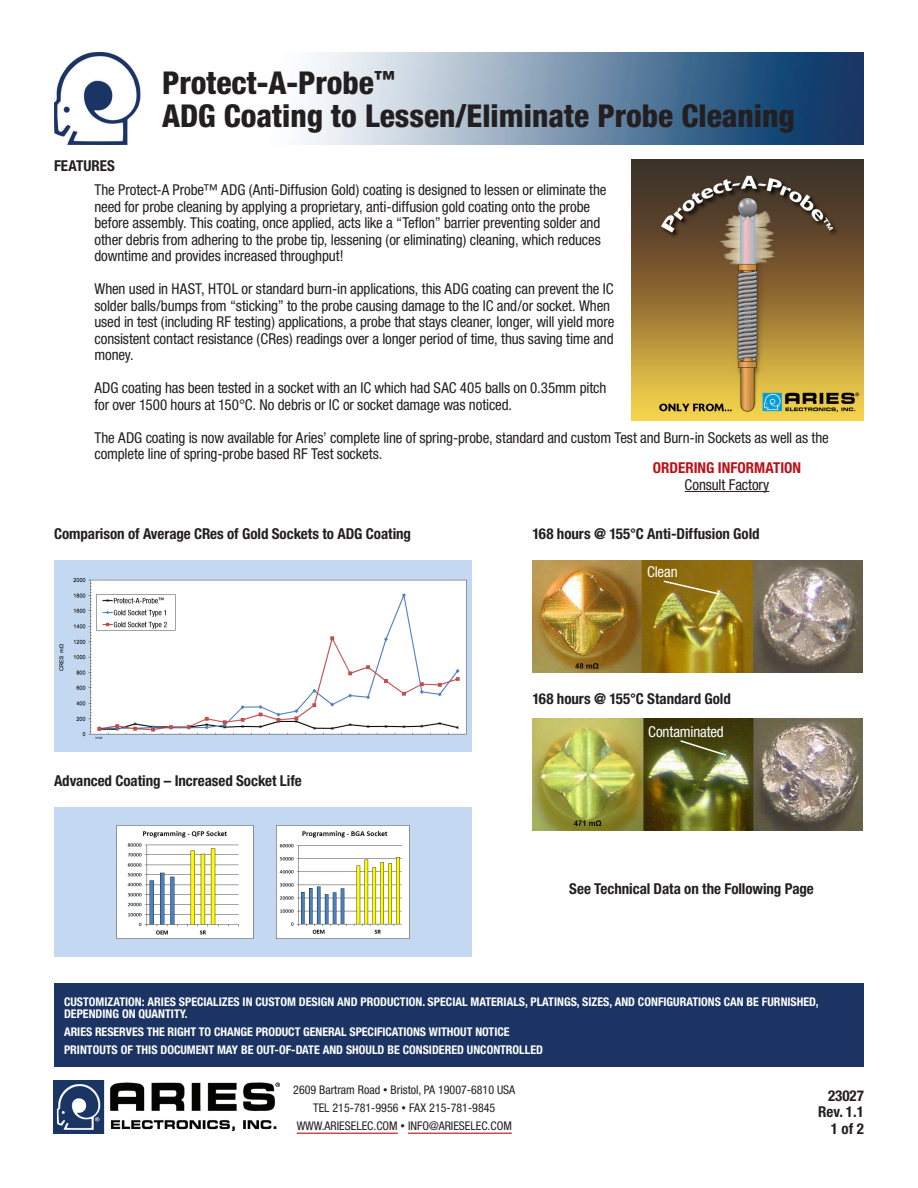
<style>
.page{position:relative;width:918px;height:1188px;background:#fff}
.page>*{position:absolute;margin:0;border:0;box-sizing:border-box;transform-origin:0 0}
.headline{font:800 condensed 31.5px "Helvetica Neue";color:#231f20}
.body{font:condensed 15px/16.5px "Helvetica Neue";letter-spacing:-.01em;color:#231f20}
.body-2{font:700 condensed 15px "Helvetica Neue";letter-spacing:-.005em;color:#231f20}
.body-3{font:700 condensed 15px "Helvetica Neue";color:#bb1018}
.body-4{font:condensed 15px "Helvetica Neue";letter-spacing:-.01em;color:#fff}
.t1{font:700 condensed 12px/12px "Helvetica Neue";color:#fff}
.t2{font:condensed 12px "Helvetica Neue";color:#231f20}
.s1{font-size:9px}
</style>
<div class="page">
<img style="left:54px;top:53px;width:810px;height:92px">
<hr style="left:297px;top:1133px;width:101px;height:1px;background:#bb1018">
<hr style="left:408px;top:1133px;width:104px;height:1px;background:#bb1018">
<img style="left:54px;top:1080px;width:225px;height:54px">
<hr style="left:685px;top:491px;width:84px;height:1px;background:#231f20">
<img style="left:632px;top:159px;width:232px;height:261px">
<img style="left:54px;top:808px;width:417px;height:149px">
<img style="left:54px;top:561px;width:417px;height:191px">
<img style="left:532px;top:561px;width:331px;height:111px">
<img style="left:532px;top:719px;width:331px;height:111px">
<svg style="left:662px;top:579px;width:59px;height:17px"></svg>
<svg style="left:679px;top:739px;width:49px;height:18px"></svg>
<div style="left:54px;top:983px;width:810px;height:83px;background:#1b3463"></div>
<p class="headline" style="left:162px;top:63px;width:234px">Protect-A-Probe<sup>™</sup></p>
<p class="headline" style="left:162px;top:96px;width:634px">ADG Coating to Lessen/Eliminate Probe Cleaning</p>
<p class="body-2" style="left:54px;top:157px;width:62px">FEATURES</p>
<p class="body" style="left:94px;top:181px;width:513px">The Protect-A Probe™ ADG (Anti-Diffusion Gold) coating is designed to lessen or eliminate the need for probe cleaning by applying a proprietary, anti-diffusion gold coating onto the probe before assembly. This coating, once applied, acts like a “Teflon” barrier preventing solder and other debris from adhering to the probe tip, lessening (or eliminating) cleaning, which reduces downtime and provides increased throughput!</p>
<p class="body" style="left:94px;top:280px;width:521px">When used in HAST, HTOL or standard burn-in applications, this ADG coating can prevent the IC solder balls/bumps from “sticking” to the probe causing damage to the IC and/or socket. When used in test (including RF testing) applications, a probe that stays cleaner, longer, will yield more consistent contact resistance (CRes) readings over a longer period of time, thus saving time and money.</p>
<p class="body" style="left:94px;top:379px;width:513px">ADG coating has been tested in a socket with an IC which had SAC 405 balls on 0.35mm pitch for over 1500 hours at 150°C. No debris or IC or socket damage was noticed.</p>
<p class="body" style="left:94px;top:429px;width:736px">The ADG coating is now available for Aries’ complete line of spring-probe, standard and custom Test and Burn-in Sockets as well as the complete line of spring-probe based RF Test sockets.</p>
<p class="body-3" style="left:653px;top:459px;width:150px">ORDERING INFORMATION</p>
<p class="body" style="left:685px;top:476px;width:86px">Consult Factory</p>
<p class="body-2" style="left:54px;top:525px;width:359px">Comparison of Average CRes of Gold Sockets to ADG Coating</p>
<p class="body-2" style="left:54px;top:772px;width:249px">Advanced Coating – Increased Socket Life</p>
<p class="body-2" style="left:532px;top:525px;width:229px">168 hours @ 155°C Anti-Diffusion Gold</p>
<p class="body-4" style="left:647px;top:563px;width:32px">Clean</p>
<p class="body-2" style="left:532px;top:690px;width:200px">168 hours @ 155°C Standard Gold</p>
<p class="body-4" style="left:648px;top:723px;width:77px">Contaminated</p>
<p class="body-2" style="left:569px;top:880px;width:246px">See Technical Data on the Following Page</p>
<p class="t1" style="left:64px;top:996px;width:756px">CUSTOMIZATION: ARIES SPECIALIZES IN CUSTOM DESIGN AND PRODUCTION. SPECIAL MATERIALS, PLATINGS, SIZES, AND CONFIGURATIONS CAN BE FURNISHED,<br>DEPENDING ON QUANTITY.</p>
<p class="t1" style="left:64px;top:1026px;width:447px">ARIES RESERVES THE RIGHT TO CHANGE PRODUCT GENERAL SPECIFICATIONS WITHOUT NOTICE</p>
<p class="t1" style="left:64px;top:1044px;width:481px">PRINTOUTS OF THIS DOCUMENT MAY BE OUT-OF-DATE AND SHOULD BE CONSIDERED UNCONTROLLED</p>
<p class="t2" style="left:293px;top:1083px;width:223px">2609 Bartram Road <span class="s1">•</span> Bristol, PA 19007-6810 USA</p>
<p class="t2" style="left:313px;top:1101px;width:184px">TEL 215-781-9956 <span class="s1">•</span> FAX 215-781-9845</p>
<p class="t2" style="left:297px;top:1119px;width:217px">WWW.ARIESELEC.COM <span class="s1">•</span> INFO@ARIESELEC.COM</p>
<p class="body-2" style="left:828px;top:1086px;width:37px">23027</p>
<p class="body-2" style="left:818px;top:1103px;width:47px">Rev. 1.1</p>
<p class="body-2" style="left:831px;top:1119px;width:35px">1 of 2</p>
</div>
